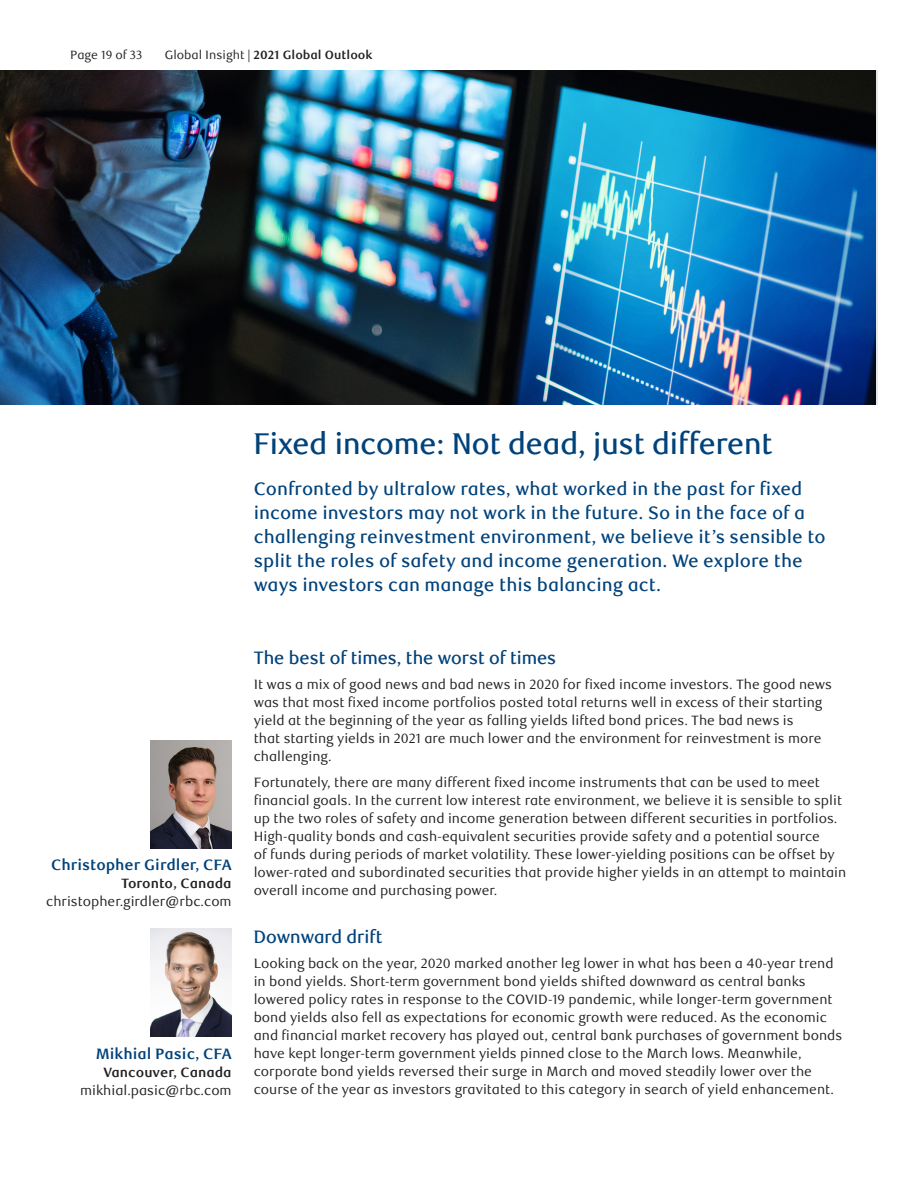
<style>
.page{position:relative;width:918px;height:1188px;background:#fff}
.page>*{position:absolute;margin:0;border:0;box-sizing:border-box;transform-origin:0 0}
.Outlook_article_head{font:500 30px "RBC Display";color:#00427a}
.Outlook_article_intr{font:500 18px/24px "RBC Text";color:#00427a}
.Outlook_article_sub{font:500 18px "RBC Display";color:#00427a}
.Author_name{font:700 15px "RBC Text";color:#00427a}
.Outlook_body_copy{font:13.5px/18px "RBC Text";color:#231f20}
.Author_email{font:13.5px "RBC Text";color:#231f20}
.Author_location{font:700 13.5px "RBC Text";color:#231f20}
.t1{font:700 12px "RBC Text";color:#231f20}
.t2{font:12px "RBC Text";color:#231f20}
.s1{font-weight:400}
</style>
<div class="page">
<img style="left:0;top:70px;width:876px;height:334px">
<img style="left:151px;top:740px;width:81px;height:108px">
<img style="left:151px;top:929px;width:81px;height:108px">
<p class="t2" style="left:70px;top:47px;width:74px">Page 19 of 33</p>
<p class="t1" style="left:165px;top:47px;width:209px"><span class="s1">Global Insight |</span> 2021 Global Outlook</p>
<p class="Author_name" style="left:51px;top:856px;width:182px">Christopher Girdler, CFA</p>
<p class="Author_location" style="left:121px;top:875px;width:112px">Toronto, Canada</p>
<p class="Author_email" style="left:46px;top:893px;width:187px">christopher.girdler@rbc.com</p>
<p class="Author_name" style="left:96px;top:1044px;width:137px">Mikhial Pasic, CFA</p>
<p class="Author_location" style="left:103px;top:1064px;width:130px">Vancouver, Canada</p>
<p class="Author_email" style="left:80px;top:1082px;width:153px">mikhial.pasic@rbc.com</p>
<h1 class="Outlook_article_head" style="left:254px;top:426px;width:520px">Fixed income: Not dead, just different</h1>
<p class="Outlook_article_intr" style="left:254px;top:477px;width:573px">Confronted by ultralow rates, what worked in the past for fixed income investors may not work in the future. So in the face of a challenging reinvestment environment, we believe it’s sensible to split the roles of safety and income generation. We explore the ways investors can manage this balancing act.</p>
<h2 class="Outlook_article_sub" style="left:254px;top:647px;width:304px">The best of times, the worst of times</h2>
<p class="Outlook_body_copy" style="left:254px;top:675px;width:580px">It was a mix of good news and bad news in 2020 for fixed income investors. The good news was that most fixed income portfolios posted total returns well in excess of their starting yield at the beginning of the year as falling yields lifted bond prices. The bad news is<br>that starting yields in 2021 are much lower and the environment for reinvestment is more challenging.</p>
<p class="Outlook_body_copy" style="left:254px;top:774px;width:594px">Fortunately, there are many different fixed income instruments that can be used to meet financial goals. In the current low interest rate environment, we believe it is sensible to split up the two roles of safety and income generation between different securities in portfolios.<br>High-quality bonds and cash-equivalent securities provide safety and a potential source<br>of funds during periods of market volatility. These lower-yielding positions can be offset by lower-rated and subordinated securities that provide higher yields in an attempt to maintain overall income and purchasing power.</p>
<h2 class="Outlook_article_sub" style="left:254px;top:927px;width:130px">Downward drift</h2>
<p class="Outlook_body_copy" style="left:254px;top:955px;width:590px">Looking back on the year, 2020 marked another leg lower in what has been a 40-year trend in bond yields. Short-term government bond yields shifted downward as central banks lowered policy rates in response to the COVID-19 pandemic, while longer-term government bond yields also fell as expectations for economic growth were reduced. As the economic and financial market recovery has played out, central bank purchases of government bonds have kept longer-term government yields pinned close to the March lows. Meanwhile, corporate bond yields reversed their surge in March and moved steadily lower over the course of the year as investors gravitated to this category in search of yield enhancement.</p>
</div>
